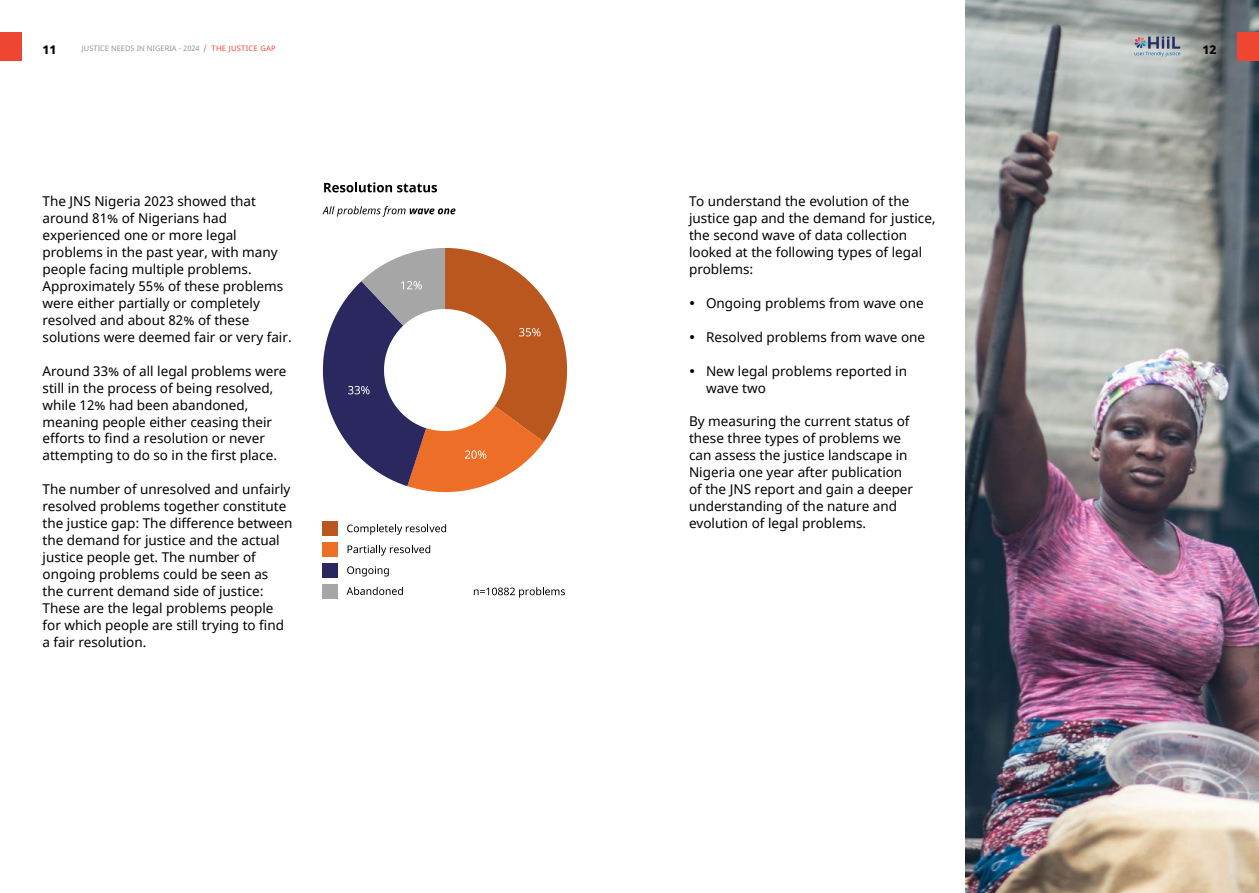
<style>
.page{position:relative;width:1259px;height:893px;background:#fff}
.page>*{position:absolute;margin:0;border:0;box-sizing:border-box;transform-origin:0 0}
.t1{font:13.5px/17px "Noto Sans";color:#000}
.t2{font:800 12px "Noto Sans";color:#000}
.t3{font:7.5px "Noto Sans";color:#939598}
.s1{color:#ef4632}
</style>
<div class="page">
<img style="left:965px;top:0;width:294px;height:893px">
<div style="left:0;top:33px;width:21px;height:28px;background:#ef4632"></div>
<div style="left:1237px;top:33px;width:22px;height:28px;background:#ef4632"></div>
<svg style="left:1134px;top:37px;width:46px;height:19px"></svg>
<div style="left:323px;top:521px;width:15px;height:15px;background:#b9571e"></div>
<div style="left:323px;top:542px;width:15px;height:15px;background:#ed6f27"></div>
<div style="left:323px;top:563px;width:15px;height:15px;background:#2a285f"></div>
<div style="left:323px;top:584px;width:15px;height:15px;background:#a6a6a6"></div>
<svg style="left:324px;top:182px;width:113px;height:10px"></svg>
<svg style="left:322px;top:206px;width:133px;height:11px"></svg>
<svg style="left:347px;top:524px;width:99px;height:11px"></svg>
<svg style="left:323px;top:248px;width:244px;height:244px"></svg>
<svg style="left:347px;top:545px;width:83px;height:11px"></svg>
<svg style="left:347px;top:566px;width:42px;height:10px"></svg>
<svg style="left:346px;top:587px;width:57px;height:8px"></svg>
<svg style="left:474px;top:587px;width:91px;height:11px"></svg>
<p class="t2" style="left:43px;top:40px;width:15px">11</p>
<p class="t3" style="left:82px;top:43px;width:195px">JUSTICE NEEDS IN NIGERIA - 2024 <span class="s1">/ THE JUSTICE GAP</span></p>
<p class="t2" style="left:1202px;top:40px;width:15px">12</p>
<p class="t1" style="left:43px;top:193px;width:251px">The JNS Nigeria 2023 showed that around 81% of Nigerians had experienced one or more legal problems in the past year, with many people facing multiple problems.<br>Approximately 55% of these problems were either partially or completely resolved and about 82% of these solutions were deemed fair or very fair.</p>
<p class="t1" style="left:43px;top:363px;width:245px">Around 33% of all legal problems were still in the process of being resolved, while 12% had been abandoned, meaning people either ceasing their efforts to find a resolution or never attempting to do so in the first place.</p>
<p class="t1" style="left:43px;top:481px;width:251px">The number of unresolved and unfairly resolved problems together constitute the justice gap: The difference between the demand for justice and the actual justice people get. The number of ongoing problems could be seen as the current demand side of justice:<br>These are the legal problems people for which people are still trying to find a fair resolution.</p>
<p class="t1" style="left:689px;top:193px;width:248px">To understand the evolution of the justice gap and the demand for justice, the second wave of data collection looked at the following types of legal problems:</p>
<p class="t1" style="left:706px;top:295px;width:219px">Ongoing problems from wave one</p>
<p class="t1" style="left:706px;top:329px;width:221px">Resolved problems from wave one</p>
<p class="t1" style="left:706px;top:363px;width:202px">New legal problems reported in wave two</p>
<p class="t1" style="left:689px;top:414px;width:226px">By measuring the current status of these three types of problems we can assess the justice landscape in Nigeria one year after publication of the JNS report and gain a deeper understanding of the nature and evolution of legal problems.</p>
</div>
